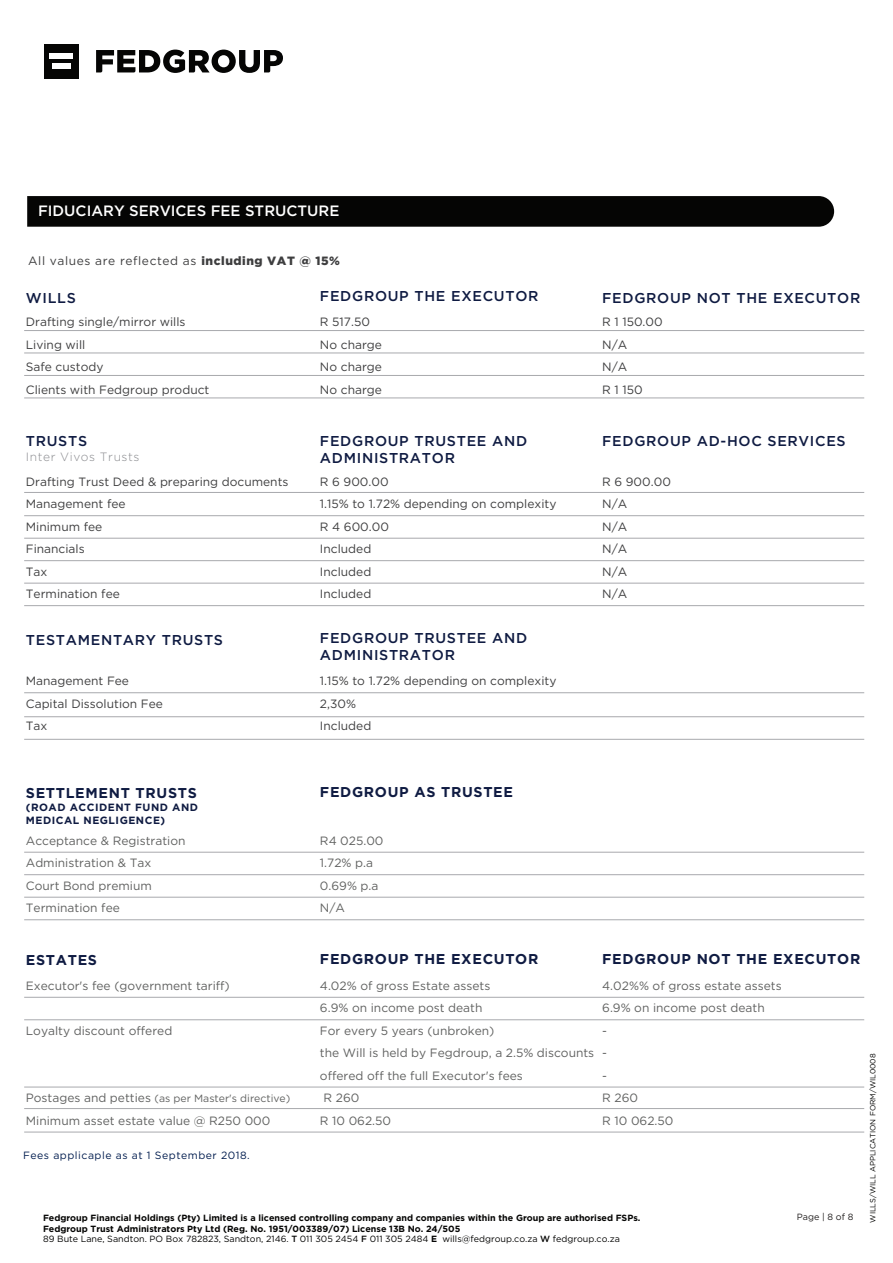
<style>
.page{position:relative;width:893px;height:1263px;background:#fff}
.page>*{position:absolute;margin:0;border:0;box-sizing:border-box;transform-origin:0 0}
.t1{font:500 15px "Gotham HTF";color:#fff}
.t2{font:500 14.25px/17.1px "Gotham HTF";letter-spacing:.05em;color:#0f1b42}
.t3{font:700 14.25px "Gotham HTF";letter-spacing:.05em;color:#0f1b42}
.t4{font:12px/22.5px "Gotham HTF";color:#606160}
.t5{font:12px/22.5px "Gotham HTF";color:#3e3e3f}
.t6{font:12px "Gotham HTF";letter-spacing:.05em;color:#3e3e3f}
.t7{font:300 12px "Gotham HTF";letter-spacing:.05em;color:#898a8e}
.t8{font:10.5px "Gotham HTF";color:#606160}
.t9{font:700 10.5px/12.6px "Gotham HTF";letter-spacing:.05em;color:#0f1b42}
.t10{font:10.5px "Gotham HTF";letter-spacing:.05em;color:#001c4e}
.t11{font:700 9px/10.8px "Gotham HTF";color:#050504}
.t12{font:9px "Gotham HTF";color:#211e1e}
.t13{font:7.5px "Gotham HTF";color:#050504}
.s1{font-weight:900}
.s2{font-size:12px}
.s3{font-weight:400}
.s4{font-weight:500}
</style>
<div class="page">
<svg style="left:96px;top:50px;width:187px;height:23px"></svg>
<div style="left:44px;top:44px;width:34px;height:35px;background:#050504"></div>
<div style="left:49px;top:53px;width:24px;height:6px;background:#fff"></div>
<div style="left:52px;top:63px;width:18px;height:6px;background:#fff"></div>
<svg style="left:27px;top:196px;width:807px;height:31px;background:#080807"></svg>
<hr style="left:24px;top:330px;width:840px;height:1px;background:#a8a9ad">
<hr style="left:24px;top:353px;width:840px;height:1px;background:#a8a9ad">
<hr style="left:24px;top:375px;width:840px;height:1px;background:#a8a9ad">
<hr style="left:24px;top:398px;width:840px;height:1px;background:#a8a9ad">
<hr style="left:24px;top:515px;width:840px;height:1px;background:#a8a9ad">
<hr style="left:24px;top:492px;width:840px;height:1px;background:#a8a9ad">
<hr style="left:24px;top:538px;width:840px;height:1px;background:#a8a9ad">
<hr style="left:24px;top:560px;width:840px;height:1px;background:#a8a9ad">
<hr style="left:24px;top:583px;width:840px;height:1px;background:#a8a9ad">
<hr style="left:24px;top:605px;width:840px;height:1px;background:#a8a9ad">
<hr style="left:24px;top:716px;width:840px;height:1px;background:#a8a9ad">
<hr style="left:24px;top:739px;width:840px;height:1px;background:#a8a9ad">
<hr style="left:24px;top:692px;width:840px;height:1px;background:#a8a9ad">
<hr style="left:24px;top:874px;width:840px;height:1px;background:#a8a9ad">
<hr style="left:24px;top:897px;width:840px;height:1px;background:#a8a9ad">
<hr style="left:24px;top:852px;width:840px;height:1px;background:#a8a9ad">
<hr style="left:24px;top:919px;width:840px;height:1px;background:#a8a9ad">
<hr style="left:24px;top:997px;width:840px;height:1px;background:#a8a9ad">
<hr style="left:24px;top:1087px;width:840px;height:1px;background:#a8a9ad">
<hr style="left:24px;top:1132px;width:840px;height:1px;background:#a8a9ad">
<hr style="left:24px;top:1108px;width:840px;height:1px;background:#a8a9ad">
<hr style="left:24px;top:1019px;width:840px;height:1px;background:#a8a9ad">
<p class="t1" style="left:38px;top:202px;width:303px">FIDUCIARY SERVICES FEE STRUCTURE</p>
<p class="t6" style="left:28px;top:254px;width:313px">All values are reflected as <span class="s1">including VAT @ 15%</span></p>
<p class="t2" style="left:26px;top:289px;width:51px">WILLS</p>
<p class="t5" style="left:26px;top:311px;width:185px">Drafting single/mirror wills<br>Living will<br>Safe custody<br>Clients with Fedgroup product</p>
<p class="t2" style="left:320px;top:287px;width:220px">FEDGROUP THE EXECUTOR</p>
<p class="t5" style="left:320px;top:311px;width:63px">R 517.50<br>No charge<br>No charge<br>No charge</p>
<p class="t2" style="left:26px;top:432px;width:63px">TRUSTS</p>
<p class="t7" style="left:26px;top:450px;width:115px">Inter Vivos Trusts</p>
<p class="t5" style="left:26px;top:470px;width:264px">Drafting Trust Deed &amp; preparing documents<br>Management fee<br>Minimum fee<br>Financials<br>Tax<br>Termination fee</p>
<p class="t2" style="left:26px;top:631px;width:199px">TESTAMENTARY TRUSTS</p>
<p class="t5" style="left:26px;top:670px;width:139px">Management Fee<br>Capital Dissolution Fee<br>Tax</p>
<p class="t2" style="left:320px;top:432px;width:209px">FEDGROUP TRUSTEE AND<br>ADMINISTRATOR</p>
<p class="t5" style="left:320px;top:470px;width:238px">R 6 900.00<br>1.15% to 1.72% depending on complexity<br>R 4 600.00<br>Included<br>Included<br>Included</p>
<p class="t2" style="left:320px;top:629px;width:209px">FEDGROUP TRUSTEE AND<br>ADMINISTRATOR</p>
<p class="t5" style="left:320px;top:670px;width:238px">1.15% to 1.72% depending on complexity<br>2,30%<br>Included</p>
<p class="t2" style="left:602px;top:289px;width:260px">FEDGROUP NOT THE EXECUTOR</p>
<p class="t5" style="left:602px;top:311px;width:62px">R 1 150.00<br>N/A<br>N/A<br>R 1 150</p>
<p class="t2" style="left:602px;top:432px;width:245px">FEDGROUP AD-HOC SERVICES</p>
<p class="t5" style="left:602px;top:470px;width:70px">R 6 900.00<br>N/A<br>N/A<br>N/A<br>N/A<br>N/A</p>
<p class="t3" style="left:26px;top:785px;width:172px">SETTLEMENT TRUSTS</p>
<p class="t9" style="left:26px;top:801px;width:174px">(ROAD ACCIDENT FUND AND<br>MEDICAL NEGLIGENCE)</p>
<p class="t4" style="left:26px;top:829px;width:161px">Acceptance &amp; Registration<br>Administration &amp; Tax<br>Court Bond premium<br>Termination fee</p>
<p class="t3" style="left:320px;top:783px;width:195px">FEDGROUP AS TRUSTEE</p>
<p class="t4" style="left:320px;top:829px;width:65px">R4 025.00<br>1.72% p.a<br>0.69% p.a<br>N/A</p>
<p class="t3" style="left:26px;top:951px;width:73px">ESTATES</p>
<p class="t4" style="left:26px;top:974px;width:205px">Executor's fee (government tariff)</p>
<p class="t4" style="left:26px;top:1019px;width:148px">Loyalty discount offered</p>
<p class="t8" style="left:26px;top:1093px;width:266px"><span class="s2">Postages and petties</span> (as per Master's directive)</p>
<p class="t4" style="left:26px;top:1109px;width:246px">Minimum asset estate value @ R250 000</p>
<p class="t10" style="left:23px;top:1149px;width:228px">Fees applicaple as at 1 September 2018.</p>
<p class="t3" style="left:320px;top:951px;width:220px">FEDGROUP THE EXECUTOR</p>
<p class="t4" style="left:320px;top:974px;width:276px">4.02% of gross Estate assets<br>6.9% on income post death<br>For every 5 years (unbroken)<br>the Will is held by Fegdroup, a 2.5% discounts offered off the full Executor's fees<br>R 260<br>R 10 062.50</p>
<p class="t3" style="left:602px;top:951px;width:260px">FEDGROUP NOT THE EXECUTOR</p>
<p class="t4" style="left:602px;top:974px;width:181px">4.02%% of gross estate assets<br>6.9% on income post death<br>-<br>-<br>-<br>R 260<br>R 10 062.50</p>
<p class="t11" style="left:43px;top:1212px;width:599px">Fedgroup Financial Holdings (Pty) Limited is a licensed controlling company and companies within the Group are authorised FSPs.<br>Fedgroup Trust Administrators Pty Ltd (Reg. No. 1951/003389/07) License 13B No. 24/505<br><span class="s3">89 Bute Lane, Sandton. PO Box 782823, Sandton, 2146.</span> <span class="s4">T</span> <span class="s3">011 305 2454</span> <span class="s4">F</span> <span class="s3">011 305 2484</span> E <span class="s3">wills@fedgroup.co.za</span> <span class="s4">W</span> <span class="s3">fedgroup.co.za</span></p>
<p class="t12" style="left:797px;top:1212px;width:58px">Page | 8 of 8</p>
<p class="t13" style="left:868px;top:1222px;width:171px;rotate:-90deg">WILLS/WILL APPLICATION FORM/WIL0008</p>
</div>
